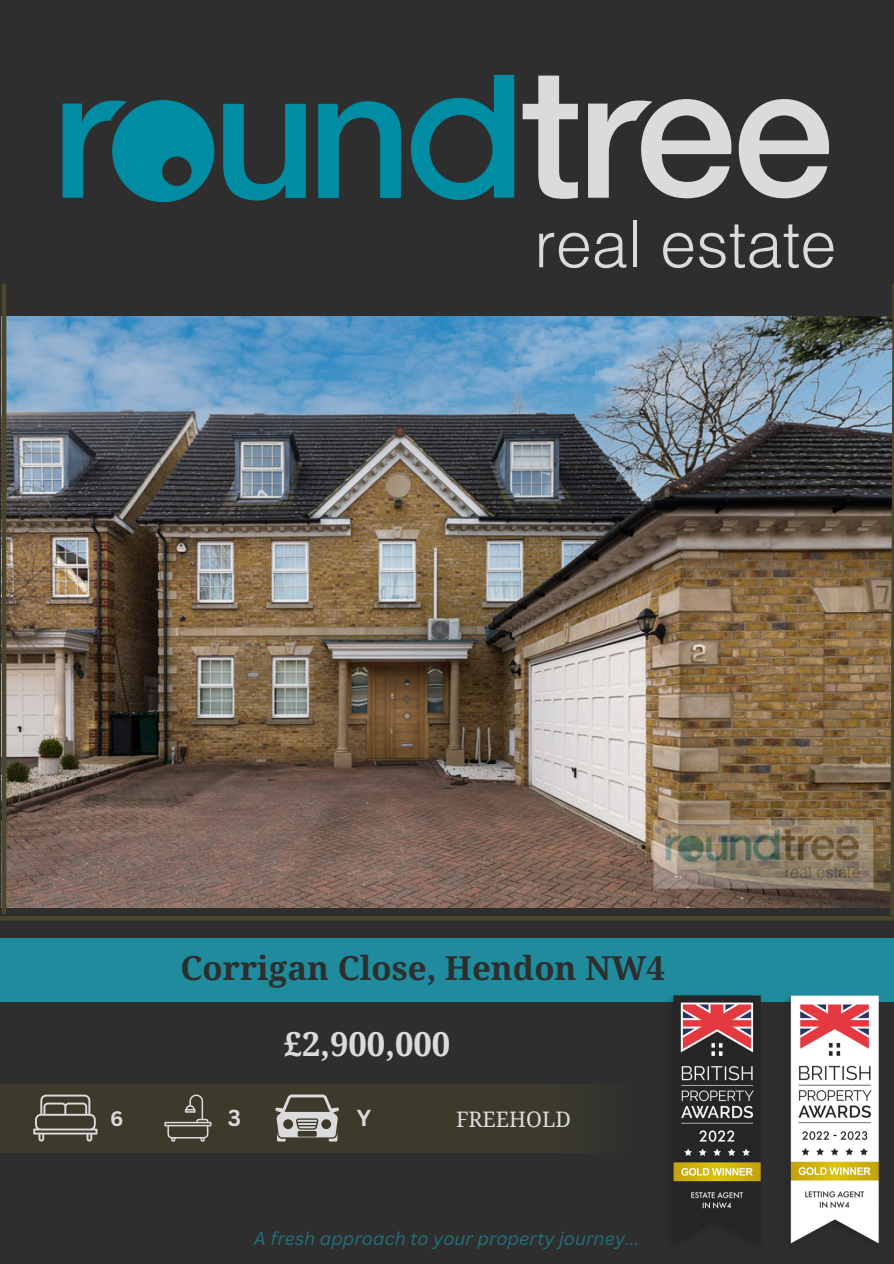
<style>
.page{position:relative;width:894px;height:1264px;background:#fff}
.page>*{position:absolute;margin:0;border:0;box-sizing:border-box;transform-origin:0 0}
.t1{font:700 33px "Noto Serif";color:#2e2e2e}
.t2{font:700 32.85px "Noto Serif";color:#dbdbdb}
.t3{font:700 22.5px "Canva Sans";color:#dbdbdb}
.t4{font:21.3px "Noto Serif";color:#dbdbdb}
.t5{font:700 20.4px "Canva Sans";color:#dbdbdb}
.t6{font:italic 18px "Canva Sans";color:#1f8b9d}
</style>
<div class="page">
<div style="left:0;top:0;width:893px;height:1263px;background:#2e2e2e"></div>
<svg style="left:539px;top:233px;width:87px;height:35px"></svg>
<hr style="left:633px;top:221px;width:3px;height:46px;background:#dbdbdb">
<svg style="left:663px;top:233px;width:30px;height:35px"></svg>
<svg style="left:699px;top:224px;width:134px;height:44px"></svg>
<svg style="left:223px;top:104px;width:83px;height:96px"></svg>
<svg style="left:318px;top:101px;width:83px;height:97px"></svg>
<svg style="left:522px;top:76px;width:55px;height:123px"></svg>
<svg style="left:411px;top:75px;width:103px;height:125px"></svg>
<svg style="left:63px;top:100px;width:151px;height:102px"></svg>
<svg style="left:588px;top:99px;width:143px;height:99px"></svg>
<svg style="left:738px;top:99px;width:91px;height:99px"></svg>
<div style="left:0;top:937px;width:893px;height:64px;background:#1f8b9d"></div>
<div style="left:0;top:1083px;width:558px;height:69px;background:#3d3a2c"></div>
<img style="left:661px;top:995px;width:105px;height:228px">
<img style="left:778px;top:995px;width:105px;height:249px">
<img style="left:6px;top:316px;width:881px;height:591px">
<hr style="left:2px;top:283px;width:4px;height:631px;background:#4b462c">
<svg style="left:887px;top:284px;width:6px;height:632px;background:#635d4d"></svg>
<hr style="left:0;top:916px;width:893px;height:4px;background:#4b462c">
<svg style="left:164px;top:1094px;width:47px;height:47px"></svg>
<svg style="left:33px;top:1094px;width:64px;height:47px"></svg>
<svg style="left:275px;top:1094px;width:64px;height:47px"></svg>
<div style="left:546px;top:1083px;width:89px;height:69px;background:#36352d"></div>
<p class="t1" style="left:180px;top:944px;width:485px">Corrigan Close, Hendon NW4</p>
<h1 class="t2" style="left:283px;top:1020px;width:168px">£2,900,000</h1>
<h1 class="t5" style="left:110px;top:1104px;width:15px">6</h1>
<p class="t3" style="left:228px;top:1101px;width:15px">3</p>
<p class="t3" style="left:357px;top:1101px;width:16px">Y</p>
<p class="t4" style="left:456px;top:1103px;width:116px">FREEHOLD</p>
<p class="t6" style="left:254px;top:1225px;width:387px">A fresh approach to your property journey...</p>
</div>
